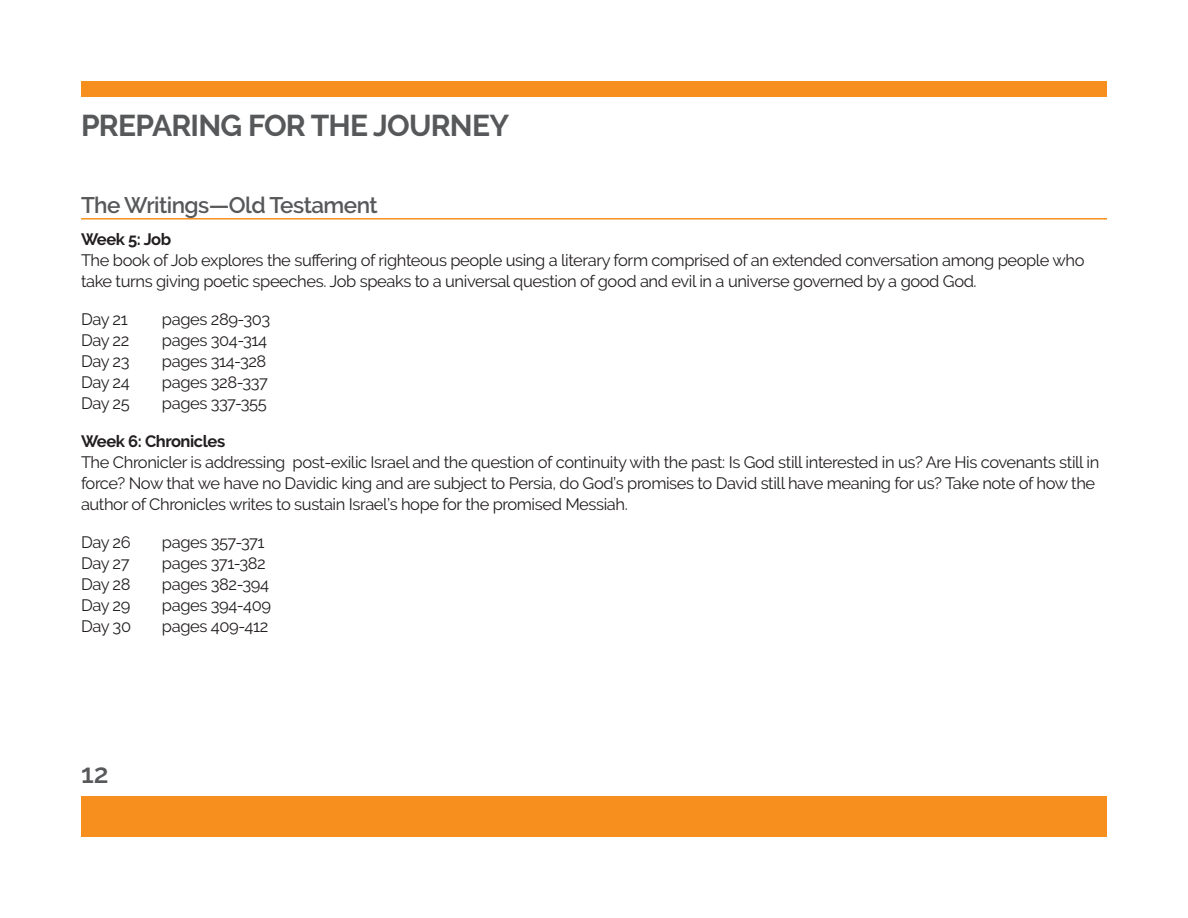
<style>
.page{position:relative;width:1188px;height:918px;background:#fff}
.page>*{position:absolute;margin:0;border:0;box-sizing:border-box;transform-origin:0 0}
.t1{font:700 30px "Raleway";letter-spacing:-.025em;color:#57585a}
.t2{font:600 27px "Raleway";color:#57585a}
.t3{font:600 22.5px "Raleway";letter-spacing:-.025em;color:#57585a}
.t4{font:16.5px/21px "Raleway";letter-spacing:-.025em;color:#231f20}
.t5{font:700 16.5px "Raleway";letter-spacing:-.025em;color:#231f20}
</style>
<div class="page">
<hr style="left:81px;top:218px;width:1026px;height:2px;background:#f68f1e">
<div style="left:81px;top:796px;width:1026px;height:41px;background:#f68f1e"></div>
<div style="left:81px;top:81px;width:1026px;height:15px;background:#f68f1e"></div>
<h1 class="t1" style="left:81px;top:114px;width:430px">PREPARING FOR THE JOURNEY</h1>
<h3 class="t3" style="left:81px;top:196px;width:298px">The Writings—Old Testament</h3>
<p class="t5" style="left:81px;top:233px;width:92px">Week 5: Job</p>
<p class="t4" style="left:81px;top:251px;width:1005px">The book of Job explores the suffering of righteous people using a literary form comprised of an extended conversation among people who take turns giving poetic speeches. Job speaks to a universal question of good and evil in a universe governed by a good God.</p>
<p class="t4" style="left:81px;top:310px;width:48px">Day 21</p>
<p class="t4" style="left:162px;top:310px;width:110px">pages 289-303</p>
<p class="t4" style="left:81px;top:331px;width:50px">Day 22</p>
<p class="t4" style="left:162px;top:331px;width:107px">pages 304-314</p>
<p class="t4" style="left:81px;top:352px;width:50px">Day 23</p>
<p class="t4" style="left:162px;top:352px;width:106px">pages 314-328</p>
<p class="t4" style="left:81px;top:373px;width:50px">Day 24</p>
<p class="t4" style="left:162px;top:373px;width:107px">pages 328-337</p>
<p class="t4" style="left:81px;top:394px;width:50px">Day 25</p>
<p class="t4" style="left:162px;top:394px;width:106px">pages 337-355</p>
<p class="t5" style="left:81px;top:435px;width:146px">Week 6: Chronicles</p>
<p class="t4" style="left:81px;top:453px;width:1020px">The Chronicler is addressing post-exilic Israel and the question of continuity with the past: Is God still interested in us? Are His covenants still in force? Now that we have no Davidic king and are subject to Persia, do God’s promises to David still have meaning for us? Take note of how the author of Chronicles writes to sustain Israel’s hope for the promised Messiah.</p>
<p class="t4" style="left:81px;top:534px;width:51px">Day 26</p>
<p class="t4" style="left:162px;top:534px;width:104px">pages 357-371</p>
<p class="t4" style="left:81px;top:555px;width:50px">Day 27</p>
<p class="t4" style="left:162px;top:555px;width:105px">pages 371-382</p>
<p class="t4" style="left:81px;top:576px;width:51px">Day 28</p>
<p class="t4" style="left:162px;top:576px;width:109px">pages 382-394</p>
<p class="t4" style="left:81px;top:597px;width:51px">Day 29</p>
<p class="t4" style="left:162px;top:597px;width:111px">pages 394-409</p>
<p class="t4" style="left:81px;top:618px;width:52px">Day 30</p>
<p class="t4" style="left:162px;top:618px;width:108px">pages 409-412</p>
<h2 class="t2" style="left:81px;top:763px;width:29px">12</h2>
</div>
